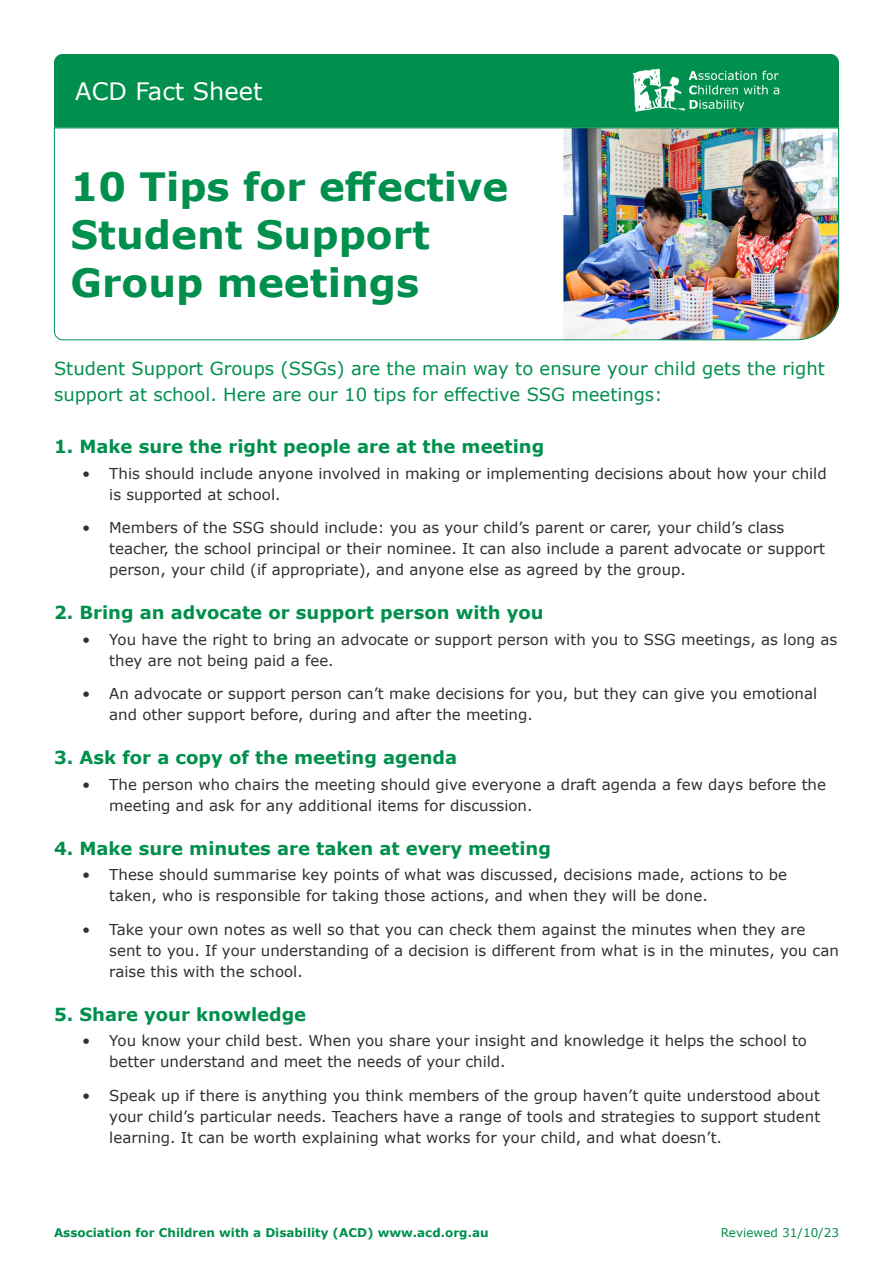
<style>
.page{position:relative;width:893px;height:1263px;background:#fff}
.page>*{position:absolute;margin:0;border:0;box-sizing:border-box;transform-origin:0 0}
.Topic_head{font:700 39px/48px "Verdana";color:#008f4d}
.t1{font:24px "Verdana";color:#fff}
.SUBHEAD_3_PLAIN{font:700 18px "Verdana";color:#008f4d}
.Lead_in{font:18px/25.5px "Verdana";color:#008f4d}
.t2{font:15px/21px "Verdana";color:#312f30}
.t3{font:700 12px "Verdana";color:#008f4d}
.t4{font:12px "Verdana";color:#008f4d}
</style>
<div class="page">
<img style="left:54px;top:128px;width:785px;height:213px">
<div style="left:54px;top:54px;width:785px;height:74px;background:#008f4d"></div>
<img style="left:632px;top:66px;width:148px;height:50px">
<p class="t1" style="left:75px;top:75px;width:189px">ACD Fact Sheet</p>
<p class="Topic_head" style="left:71px;top:162px;width:439px">10 Tips for effective<br>Student Support<br>Group meetings</p>
<p class="Lead_in" style="left:54px;top:356px;width:772px">Student Support Groups (SSGs) are the main way to ensure your child gets the right support at school. Here are our 10 tips for effective SSG meetings:</p>
<p class="SUBHEAD_3_PLAIN" style="left:54px;top:434px;width:492px">1. Make sure the right people are at the meeting</p>
<p class="t2" style="left:109px;top:462px;width:719px;text-indent:-27px">• This should include anyone involved in making or implementing decisions about how your child is supported at school.</p>
<p class="t2" style="left:109px;top:517px;width:717px;text-indent:-27px">• Members of the SSG should include: you as your child’s parent or carer, your child’s class teacher, the school principal or their nominee. It can also include a parent advocate or support person, your child (if appropriate), and anyone else as agreed by the group.</p>
<p class="SUBHEAD_3_PLAIN" style="left:54px;top:600px;width:491px">2. Bring an advocate or support person with you</p>
<p class="t2" style="left:109px;top:628px;width:730px;text-indent:-27px">• You have the right to bring an advocate or support person with you to SSG meetings, as long as they are not being paid a fee.</p>
<p class="t2" style="left:109px;top:683px;width:709px;text-indent:-27px">• An advocate or support person can’t make decisions for you, but they can give you emotional and other support before, during and after the meeting.</p>
<p class="SUBHEAD_3_PLAIN" style="left:54px;top:745px;width:405px">3. Ask for a copy of the meeting agenda</p>
<p class="t2" style="left:109px;top:773px;width:718px;text-indent:-27px">• The person who chairs the meeting should give everyone a draft agenda a few days before the meeting and ask for any additional items for discussion.</p>
<p class="SUBHEAD_3_PLAIN" style="left:54px;top:835px;width:498px">4. Make sure minutes are taken at every meeting</p>
<p class="t2" style="left:109px;top:864px;width:679px;text-indent:-27px">• These should summarise key points of what was discussed, decisions made, actions to be taken, who is responsible for taking those actions, and when they will be done.</p>
<p class="t2" style="left:109px;top:918px;width:731px;text-indent:-27px">• Take your own notes as well so that you can check them against the minutes when they are sent to you. If your understanding of a decision is different from what is in the minutes, you can raise this with the school.</p>
<p class="SUBHEAD_3_PLAIN" style="left:54px;top:1001px;width:254px">5. Share your knowledge</p>
<p class="t2" style="left:109px;top:1030px;width:699px;text-indent:-27px">• You know your child best. When you share your insight and knowledge it helps the school to better understand and meet the needs of your child.</p>
<p class="t2" style="left:109px;top:1084px;width:712px;text-align:justify;text-indent:-27px">• Speak up if there is anything you think members of the group haven’t quite understood about your child’s particular needs. Teachers have a range of tools and strategies to support student learning. It can be worth explaining what works for your child, and what doesn’t.</p>
<p class="t3" style="left:54px;top:1224px;width:436px">Association for Children with a Disability (ACD) www.acd.org.au</p>
<p class="t4" style="left:721px;top:1225px;width:120px">Reviewed 31/10/23</p>
</div>
